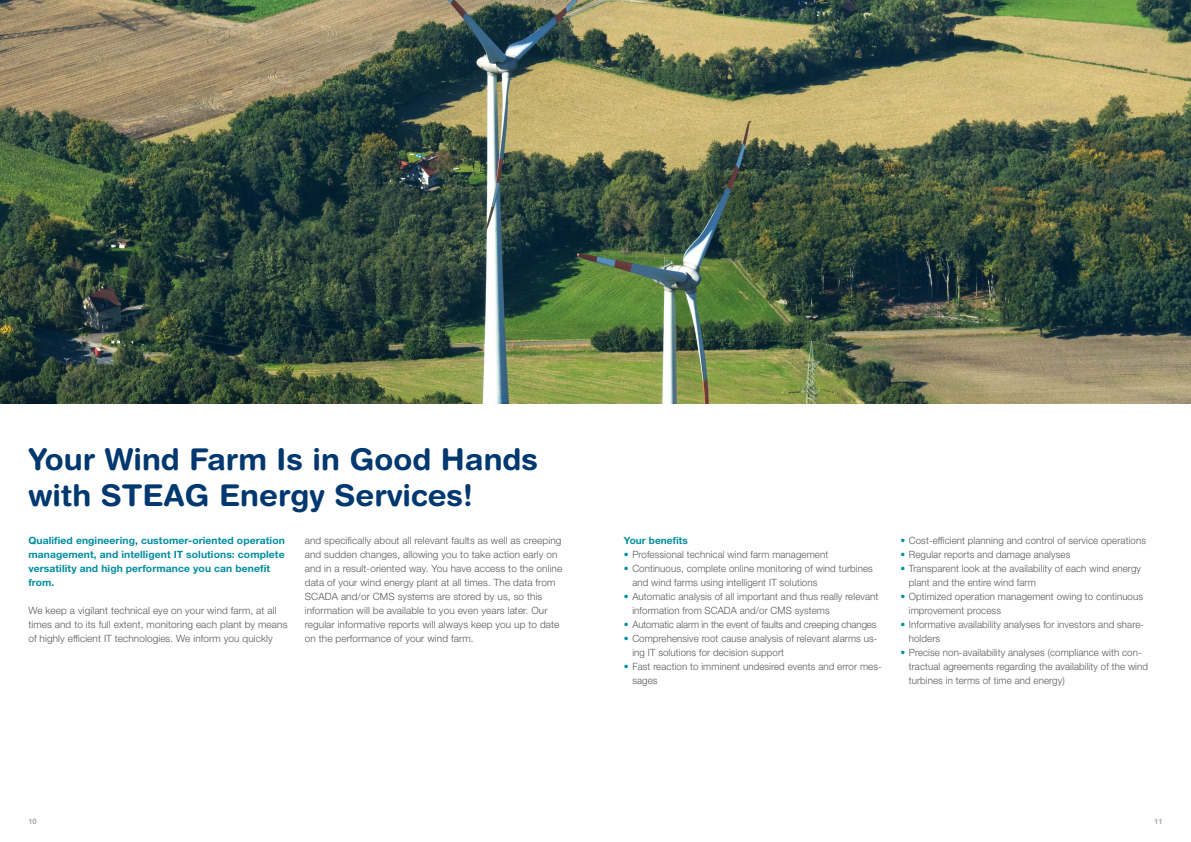
<style>
.page{position:relative;width:1191px;height:842px;background:#fff}
.page>*{position:absolute;margin:0;border:0;box-sizing:border-box;transform-origin:0 0}
.t1{font:700 30px/36px "Helvetica Rounded LT Pro";color:#01386f}
.t2{font:300 10px/14px "Helvetica Neue LT Std";letter-spacing:.01em;color:#57585a}
.t3{font:700 10px/14px "Helvetica Neue LT Std";letter-spacing:.01em;color:#008da2}
.t4{font:300 10px "Helvetica Neue LT Std";letter-spacing:-.01em;color:#57585a}
.t5{font:700 7.5px "Helvetica Neue LT Std";color:#a8a9ad}
.s1{color:#008da2}
</style>
<div class="page">
<img style="left:0;top:0;width:1191px;height:404px">
<h1 class="t1" style="left:28px;top:441px;width:511px">Your Wind Farm Is in Good Hands with STEAG Energy Services!</h1>
<p class="t2" style="left:305px;top:533px;width:259px">and specifically about all relevant faults as well as creeping and sudden changes, allowing you to take action early on and in a result-oriented way. You have access to the online data of your wind energy plant at all times. The data from SCADA and/or CMS systems are stored by us, so this information will be available to you even years later. Our regular informative reports will always keep you up to date on the performance of your wind farm.</p>
<p class="t3" style="left:624px;top:533px;width:66px">Your benefits</p>
<p class="t3" style="left:28px;top:533px;width:258px">Qualified engineering, customer-oriented operation management, and intelligent IT solutions: complete versatility and high performance you can benefit from.</p>
<p class="t2" style="left:28px;top:603px;width:261px">We keep a vigilant technical eye on your wind farm, at all times and to its full extent, monitoring each plant by means of highly efficient IT technologies. We inform you quickly</p>
<p class="t2" style="left:624px;top:547px;width:206px"><span class="s1">•</span> Professional technical wind farm management</p>
<p class="t2" style="left:632px;top:561px;width:242px;text-indent:-9px"><span class="s1">•</span> Continuous, complete online monitoring of wind turbines and wind farms using intelligent IT solutions</p>
<p class="t2" style="left:632px;top:589px;width:247px;text-indent:-9px"><span class="s1">•</span> Automatic analysis of all important and thus really relevant information from SCADA and/or CMS systems</p>
<p class="t4" style="left:624px;top:618px;width:254px"><span class="s1">•</span> Automatic alarm in the event of faults and creeping changes</p>
<p class="t2" style="left:632px;top:631px;width:247px;text-indent:-9px"><span class="s1">•</span> Comprehensive root cause analysis of relevant alarms us&shy;ing IT solutions for decision support</p>
<p class="t2" style="left:632px;top:659px;width:251px;text-indent:-9px"><span class="s1">•</span> Fast reaction to imminent undesired events and error mes&shy;sages</p>
<p class="t2" style="left:900px;top:533px;width:247px"><span class="s1">•</span> Cost-efficient planning and control of service operations</p>
<p class="t2" style="left:900px;top:547px;width:171px"><span class="s1">•</span> Regular reports and damage analyses</p>
<p class="t2" style="left:909px;top:561px;width:234px;text-indent:-9px"><span class="s1">•</span> Transparent look at the availability of each wind energy plant and the entire wind farm</p>
<p class="t2" style="left:909px;top:589px;width:236px;text-indent:-9px"><span class="s1">•</span> Optimized operation management owing to continuous improvement process</p>
<p class="t2" style="left:909px;top:617px;width:235px;text-indent:-9px"><span class="s1">•</span> Informative availability analyses for investors and share&shy;holders</p>
<p class="t2" style="left:909px;top:645px;width:241px;text-indent:-9px"><span class="s1">•</span> Precise non-availability analyses (compliance with con&shy;tractual agreements regarding the availability of the wind turbines in terms of time and energy)</p>
<p class="t5" style="left:28px;top:816px;width:10px">10</p>
<p class="t5" style="left:1154px;top:816px;width:10px">11</p>
</div>
